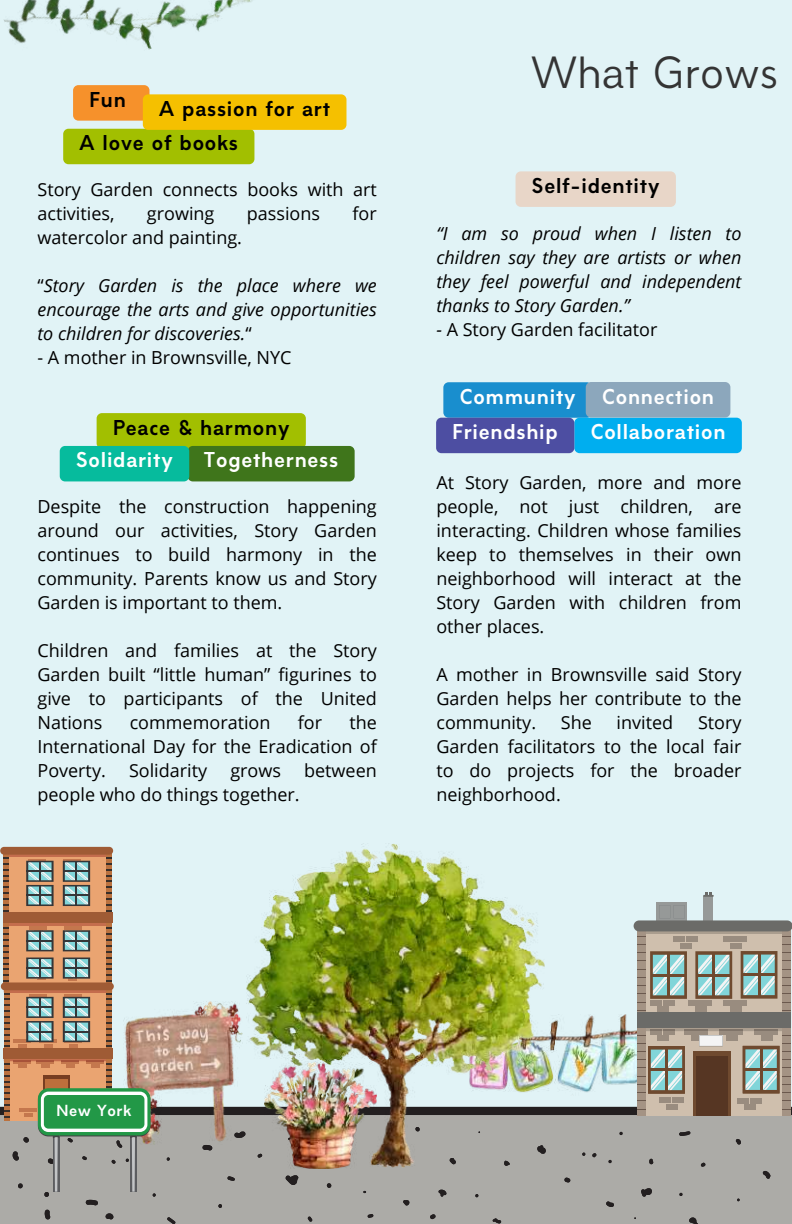
<style>
.page{position:relative;width:792px;height:1224px;background:#e1f3f6}
.page>*{position:absolute;margin:0;border:0;box-sizing:border-box;transform-origin:0 0}
.t1{font:42px "Amicale";color:#343434}
.t2{font:700 20px/35.4px "Amicale";letter-spacing:.04em;color:#fff}
.t3{font:700 20px/43.6px "Amicale";letter-spacing:.04em;color:#000}
.t4{font:18px/24px "Open Sans";color:#000;text-align:justify}
.t5{font:italic 18px/24px "Open Sans";color:#000;text-align:justify}
.t6{font:700 15px "Amicale";letter-spacing:.04em;color:#fff}
.s1{font-style:normal}
.s2{font-style:italic}
</style>
<div class="page">
<div style="left:0;top:1107px;width:792px;height:117px;background:#acaba7"></div>
<div style="left:4px;top:850px;width:105px;height:136px;background:#eaa471"></div>
<hr style="left:4px;top:853px;width:105px;height:4px;background:#c46d4d">
<hr style="left:4px;top:922px;width:105px;height:4px;background:#c46d4d">
<svg style="left:3px;top:855px;width:6px;height:127px"></svg>
<svg style="left:106px;top:854px;width:6px;height:128px"></svg>
<div style="left:0;top:847px;width:113px;height:8px;background:#9f5b35;border-radius:4px"></div>
<div style="left:3px;top:912px;width:109px;height:11px;background:#9f5b35"></div>
<div style="left:1px;top:982px;width:113px;height:8px;background:#9f5b35;border-radius:4px"></div>
<svg style="left:26px;top:859px;width:28px;height:47px"></svg>
<svg style="left:63px;top:859px;width:27px;height:47px"></svg>
<svg style="left:26px;top:926px;width:28px;height:25px"></svg>
<hr style="left:27px;top:940px;width:26px;height:2px;background:#353638">
<hr style="left:39px;top:931px;width:2px;height:20px;background:#353638">
<svg style="left:63px;top:926px;width:27px;height:25px"></svg>
<svg style="left:26px;top:958px;width:28px;height:21px"></svg>
<hr style="left:27px;top:967px;width:26px;height:2px;background:#353638">
<hr style="left:39px;top:958px;width:2px;height:20px;background:#353638">
<svg style="left:63px;top:958px;width:27px;height:22px"></svg>
<img style="left:545px;top:1015px;width:93px;height:81px">
<div style="left:656px;top:903px;width:31px;height:21px;background:#969998"></div>
<div style="left:639px;top:925px;width:148px;height:190px;background:#cfbfad"></div>
<svg style="left:646px;top:931px;width:136px;height:3px"></svg>
<svg style="left:695px;top:951px;width:37px;height:48px;background:#94aea7"></svg>
<hr style="left:713px;top:952px;width:2px;height:46px;background:#6f4a2f">
<hr style="left:697px;top:974px;width:34px;height:2px;background:#6f4a2f">
<div style="left:638px;top:929px;width:8px;height:186px;background:#a49384"></div>
<svg style="left:638px;top:931px;width:8px;height:6px"></svg>
<svg style="left:638px;top:951px;width:49px;height:52px"></svg>
<div style="left:782px;top:929px;width:8px;height:186px;background:#a49384"></div>
<svg style="left:782px;top:930px;width:8px;height:7px"></svg>
<svg style="left:741px;top:951px;width:49px;height:52px"></svg>
<div style="left:704px;top:896px;width:9px;height:28px;background:#969998"></div>
<div style="left:634px;top:920px;width:158px;height:11px;background:#6b6b68;border-radius:5px"></div>
<svg style="left:703px;top:893px;width:11px;height:4px"></svg>
<div style="left:638px;top:1012px;width:153px;height:16px;background:#6b6b68"></div>
<div style="left:674px;top:937px;width:11px;height:5px;background:#998c7f"></div>
<div style="left:686px;top:937px;width:11px;height:5px;background:#998c7f"></div>
<div style="left:681px;top:943px;width:11px;height:5px;background:#998c7f"></div>
<div style="left:723px;top:937px;width:11px;height:5px;background:#998c7f"></div>
<div style="left:736px;top:937px;width:11px;height:5px;background:#998c7f"></div>
<div style="left:730px;top:943px;width:11px;height:5px;background:#998c7f"></div>
<div style="left:723px;top:1001px;width:11px;height:5px;background:#998c7f"></div>
<div style="left:736px;top:1001px;width:11px;height:5px;background:#998c7f"></div>
<div style="left:730px;top:1007px;width:11px;height:5px;background:#998c7f"></div>
<div style="left:688px;top:1001px;width:11px;height:5px;background:#998c7f"></div>
<div style="left:701px;top:1001px;width:11px;height:5px;background:#998c7f"></div>
<div style="left:695px;top:1007px;width:11px;height:5px;background:#998c7f"></div>
<div style="left:659px;top:1098px;width:12px;height:5px;background:#998c7f"></div>
<div style="left:672px;top:1098px;width:11px;height:5px;background:#998c7f"></div>
<div style="left:666px;top:1104px;width:12px;height:5px;background:#998c7f"></div>
<div style="left:738px;top:1098px;width:11px;height:5px;background:#998c7f"></div>
<div style="left:750px;top:1098px;width:12px;height:5px;background:#998c7f"></div>
<div style="left:745px;top:1105px;width:11px;height:5px;background:#998c7f"></div>
<div style="left:651px;top:1001px;width:11px;height:5px;background:#998c7f"></div>
<div style="left:663px;top:1001px;width:12px;height:5px;background:#998c7f"></div>
<div style="left:658px;top:1007px;width:11px;height:5px;background:#998c7f"></div>
<svg style="left:638px;top:1028px;width:152px;height:66px"></svg>
<hr style="left:760px;top:1047px;width:2px;height:45px;background:#6f4a2f">
<hr style="left:744px;top:1068px;width:34px;height:3px;background:#6f4a2f">
<div style="left:693px;top:1051px;width:38px;height:64px;background:#6f4a2f"></div>
<div style="left:696px;top:1056px;width:32px;height:60px;background:#563623"></div>
<img style="left:246px;top:843px;width:299px;height:324px">
<img style="left:264px;top:1062px;width:113px;height:107px">
<img style="left:137px;top:1002px;width:105px;height:142px">
<img style="left:4px;top:0;width:249px;height:88px">
<div style="left:73px;top:85px;width:77px;height:36px;background:#f6912b;border-radius:5px"></div>
<div style="left:63px;top:129px;width:191px;height:35px;background:#a2bf00;border-radius:5px"></div>
<div style="left:143px;top:94px;width:203px;height:36px;background:#f5c000;border-radius:5px"></div>
<div style="left:516px;top:171px;width:160px;height:36px;background:#e8d6c8;border-radius:5px"></div>
<div style="left:443px;top:382px;width:149px;height:36px;background:#198ece;border-radius:5px"></div>
<div style="left:574px;top:418px;width:168px;height:35px;background:#00aeef"></div>
<div style="left:436px;top:418px;width:138px;height:35px;background:#4d4ea2;border-radius:5px"></div>
<div style="left:586px;top:382px;width:144px;height:36px;background:#8ca7bc;border-radius:5px"></div>
<div style="left:97px;top:413px;width:209px;height:36px;background:#a2bf00;border-radius:5px"></div>
<div style="left:188px;top:446px;width:167px;height:35px;background:#3f751b;border-radius:5px"></div>
<div style="left:60px;top:446px;width:129px;height:35px;background:#06bb9d;border-radius:5px"></div>
<svg style="left:4px;top:988px;width:133px;height:231px;background:#b29c89"></svg>
<svg style="left:38px;top:1088px;width:112px;height:47px"></svg>
<div style="left:41px;top:1092px;width:106px;height:40px;background:#fff;border-radius:8px"></div>
<div style="left:44px;top:1095px;width:100px;height:34px;background:#229847;border-radius:5px"></div>
<p class="t3" style="left:80px;top:80px;width:160px;text-indent:10px">Fun<br>A love of books</p>
<p class="t3" style="left:159px;top:89px;width:172px">A passion for art</p>
<p class="t4" style="left:37px;top:177px;width:341px">Story Garden connects books with art activities,</p>
<p class="t4" style="left:147px;top:201px;width:69px">growing</p>
<p class="t4" style="left:247px;top:201px;width:75px">passions</p>
<p class="t4" style="left:353px;top:201px;width:26px">for</p>
<p class="t4" style="left:37px;top:225px;width:206px">watercolor and painting.</p>
<p class="t5" style="left:37px;top:273px;width:341px"><span class="s1">“</span>Story Garden is the place where we encourage the arts and give opportunities to children for discoveries.<span class="s1">“</span></p>
<p class="t4" style="left:37px;top:345px;width:256px">- A mother in Brownsville, NYC</p>
<p class="t3" style="left:113px;top:408px;width:178px">Peace &amp; harmony</p>
<p class="t2" style="left:76px;top:445px;width:98px">Solidarity</p>
<p class="t2" style="left:204px;top:445px;width:136px">Togetherness</p>
<p class="t4" style="left:37px;top:494px;width:341px">Despite the construction happening around our activities, Story Garden continues to build harmony in the community. Parents know us and Story Garden is important to them.</p>
<p class="t4" style="left:37px;top:638px;width:341px">Children and families at the Story Garden built “little human” figurines to give to participants of the United Nations</p>
<p class="t4" style="left:130px;top:710px;width:142px">commemoration</p>
<p class="t4" style="left:298px;top:710px;width:26px">for</p>
<p class="t4" style="left:37px;top:710px;width:341px;text-indent:312px">the International Day for the Eradication of Poverty.</p>
<p class="t4" style="left:129px;top:758px;width:80px">Solidarity</p>
<p class="t4" style="left:230px;top:758px;width:52px">grows</p>
<p class="t4" style="left:304px;top:758px;width:74px">between</p>
<p class="t4" style="left:37px;top:782px;width:264px">people who do things together.</p>
<h1 class="t1" style="left:531px;top:56px;width:249px">What Grows</h1>
<p class="t3" style="left:532px;top:166px;width:129px">Self-identity</p>
<p class="t5" style="left:436px;top:221px;width:307px">“I am so proud when I listen to children say they are artists or when they feel powerful and independent thanks to Story Garden.”</p>
<p class="t4" style="left:436px;top:317px;width:222px"><span class="s2">-</span> A Story Garden facilitator</p>
<p class="t2" style="left:453px;top:381px;width:125px;text-indent:7px">Community<br>Friendship</p>
<p class="t2" style="left:602px;top:381px;width:113px">Connection</p>
<p class="t2" style="left:591px;top:416px;width:136px">Collaboration</p>
<p class="t4" style="left:436px;top:470px;width:307px">At Story Garden, more and more people, not just children, are interacting. Children whose families keep to themselves in their own neighborhood will interact at the Story Garden with children from other places.</p>
<p class="t4" style="left:436px;top:662px;width:307px">A mother in Brownsville said Story Garden helps her contribute to the community.</p>
<p class="t4" style="left:561px;top:710px;width:32px">She</p>
<p class="t4" style="left:617px;top:710px;width:58px">invited</p>
<p class="t4" style="left:436px;top:710px;width:307px;text-indent:262px">Story Garden facilitators to the local fair to do projects for the broader neighborhood.</p>
<p class="t6" style="left:56px;top:1105px;width:76px">New York</p>
</div>
